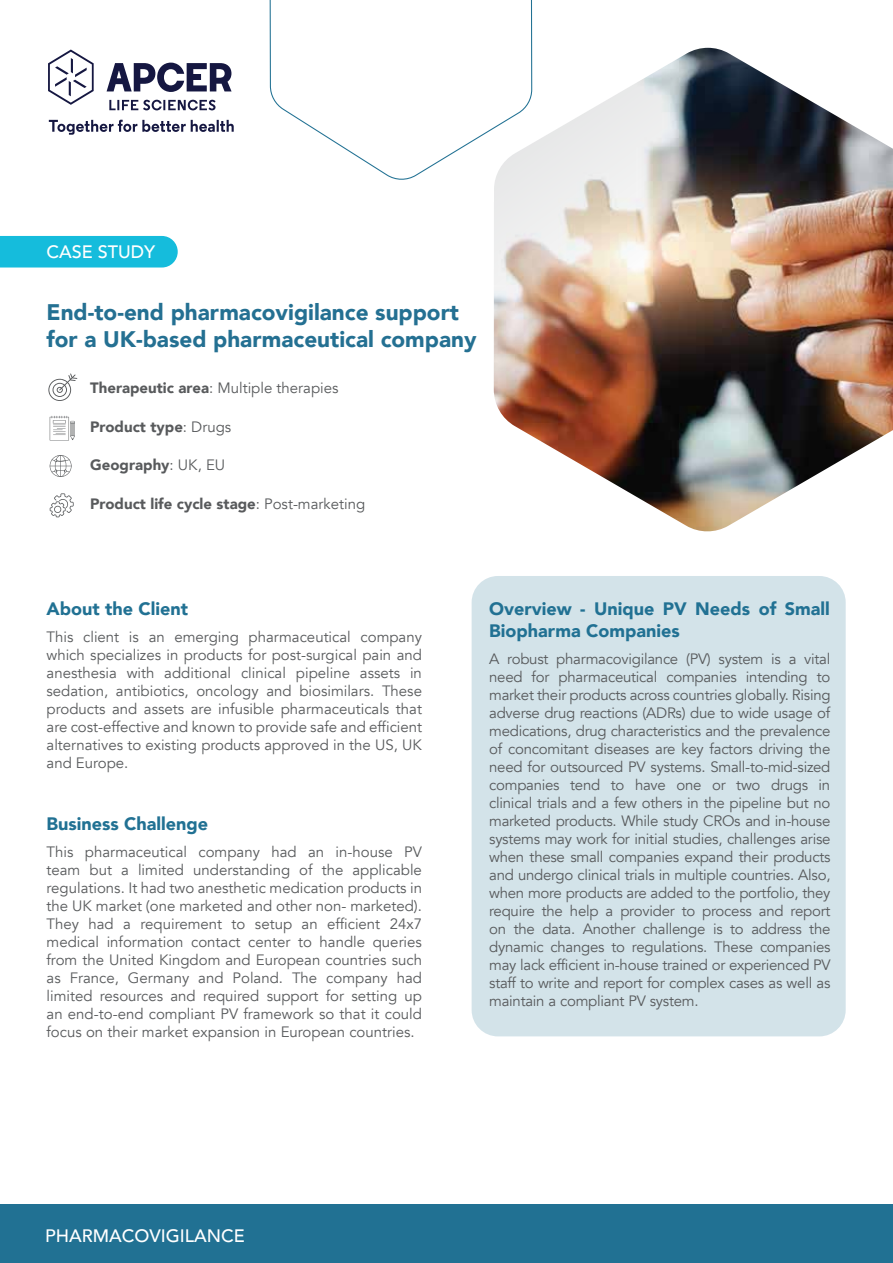
<style>
.page{position:relative;width:893px;height:1263px;background:#fff}
.page>*{position:absolute;margin:0;border:0;box-sizing:border-box;transform-origin:0 0}
.t1{font:900 22.5px/27px "Avenir";color:#247092}
.t2{font:900 18px/21.6px "Avenir";color:#217193}
.t3{font:500 18px "Avenir";letter-spacing:-.005em;color:#fff}
.t4{font:15px/18px "Avenir";color:#585a5c;text-align:justify}
.t5{font:900 15px "Avenir";color:#585a5c}
.s1{font-weight:900}
.s2{font-weight:400}
</style>
<div class="page">
<div style="left:472px;top:576px;width:374px;height:460px;background:#d3e3e9;border-radius:26px"></div>
<svg style="left:48px;top:50px;width:46px;height:55px"></svg>
<svg style="left:107px;top:63px;width:125px;height:29px"></svg>
<svg style="left:109px;top:100px;width:107px;height:10px"></svg>
<svg style="left:49px;top:120px;width:185px;height:15px"></svg>
<svg style="left:269px;top:0;width:264px;height:913px"></svg>
<div style="left:0;top:236px;width:178px;height:31px;background:#15bcdc"></div>
<svg style="left:48px;top:373px;width:29px;height:28px"></svg>
<svg style="left:50px;top:455px;width:22px;height:22px"></svg>
<svg style="left:50px;top:416px;width:25px;height:24px"></svg>
<svg style="left:50px;top:493px;width:24px;height:24px"></svg>
<div style="left:0;top:1204px;width:893px;height:59px;background:#217193"></div>
<img style="left:494px;top:48px;width:399px;height:485px">
<p class="t3" style="left:47px;top:236px;width:110px">CASE STUDY</p>
<h1 class="t1" style="left:47px;top:298px;width:431px">End-to-end pharmacovigilance support for a UK-based pharmaceutical company</h1>
<p class="t4" style="left:90px;top:379px;width:250px"><span class="s1">Therapeutic area</span>: Multiple therapies</p>
<p class="t5" style="left:90px;top:414px;width:143px">Product type<span class="s2">: Drugs</span></p>
<p class="t5" style="left:90px;top:452px;width:137px">Geography<span class="s2">: UK, EU</span></p>
<p class="t5" style="left:90px;top:490px;width:276px">Product life cycle stage<span class="s2">: Post-marketing</span></p>
<p class="t2" style="left:47px;top:598px;width:143px">About the Client</p>
<p class="t4" style="left:47px;top:628px;width:377px">This client is an emerging pharmaceutical company which specializes in products for post-surgical pain and anesthesia with additional clinical pipeline assets in sedation, antibiotics, oncology and biosimilars. These products and assets are infusible pharmaceuticals that are cost-effective and known to provide safe and efficient alternatives to existing products approved in the US, UK and Europe.</p>
<p class="t2" style="left:47px;top:812px;width:163px">Business Challenge</p>
<p class="t4" style="left:47px;top:843px;width:377px">This pharmaceutical company had an in-house PV team but a limited understanding of the applicable regulations. It had two anesthetic medication products in the UK market (one marketed and other non- marketed).<br>They had a requirement to setup an efficient 24x7 medical information contact center to handle queries from the United Kingdom and European countries such as France, Germany and Poland. The company had limited resources and required support for setting up an end-to-end compliant PV framework so that it could focus on their market expansion in European countries.</p>
<p class="t2" style="left:489px;top:598px;width:342px">Overview - Unique PV Needs of Small<br>Biopharma Companies</p>
<p class="t4" style="left:489px;top:650px;width:343px">A robust pharmacovigilance (PV) system is a vital need for pharmaceutical companies intending to market their products across countries globally. Rising adverse drug reactions (ADRs) due to wide usage of medications, drug characteristics and the prevalence of concomitant diseases are key factors driving the need for outsourced PV systems. Small-to-mid-sized companies tend to have one or two drugs in clinical trials and a few others in the pipeline but no marketed products. While study CROs and in-house systems may work for initial studies, challenges arise when these small companies expand their products and undergo clinical trials in multiple countries. Also, when more products are added to the portfolio, they require the help a provider to process and report on the data. Another challenge is to address the dynamic changes to regulations. These companies may lack efficient in-house trained or experienced PV staff to write and report for complex cases as well as maintain a compliant PV system.</p>
<p class="t3" style="left:45px;top:1220px;width:201px">PHARMACOVIGILANCE</p>
</div>
